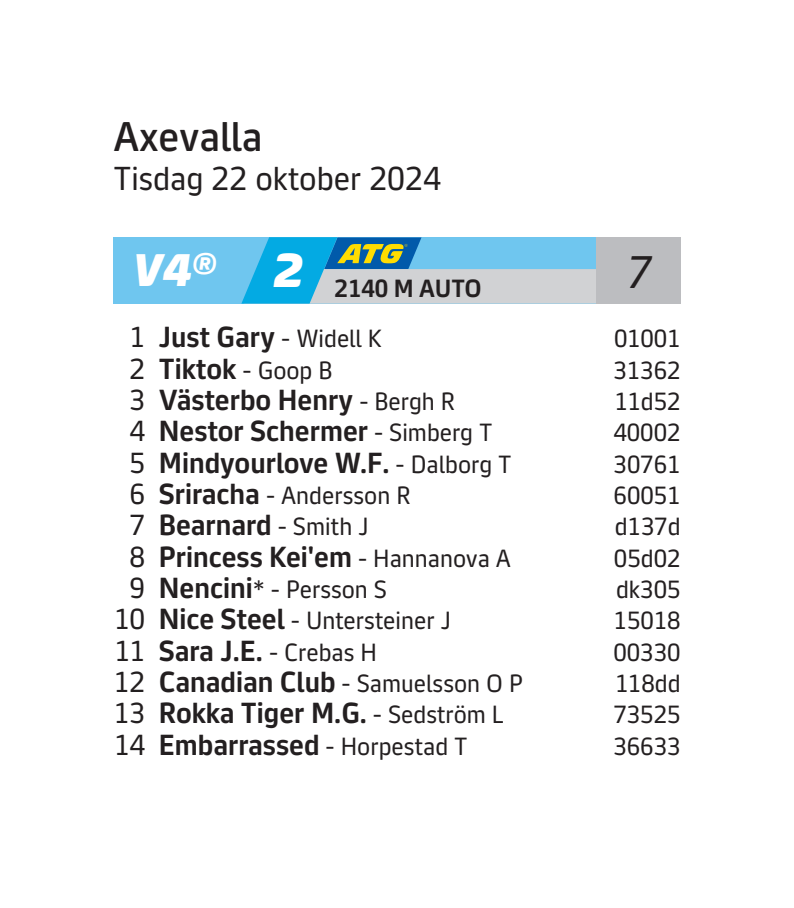
<style>
.page{position:relative;width:794px;height:908px;background:#fff}
.page>*{position:absolute;margin:0;border:0;box-sizing:border-box;transform-origin:0 0}
.t1{font:46px "ATG Rubrik";color:#fff}
.t2{font:44px "ATG Rubrik";color:#fff}
.t3{font:italic 44px "ATG Text";color:#231f20}
.t4{font:500 40px "ATG Text";color:#231f20}
.t5{font:32px "ATG Text";color:#231f20}
.HorseAndRider{font:700 28px "ATG Text";color:#231f20}
.S_REKORD{font:28px "ATG Text";letter-spacing:-.01em;color:#231f20}
.HorseAndRider-2{font:24px "ATG Text";color:#231f20}
.S_REKORD-2{font:24px "ATG Text";color:#231f20}
.t6{font:700 24px "ATG Text";color:#231f20}
.s1{font-weight:400;font-size:24px}
.s2{font-weight:700;font-size:28px}
</style>
<div class="page">
<div style="left:595px;top:237px;width:85px;height:66px;background:#bcbdc0"></div>
<svg style="left:113px;top:237px;width:483px;height:66px;background:#79bfdb"></svg>
<p class="t4" style="left:113px;top:113px;width:151px">Axevalla</p>
<p class="t5" style="left:113px;top:159px;width:329px">Tisdag 22 oktober 2024</p>
<p class="t2" style="left:134px;top:244px;width:83px">V4®</p>
<p class="t1" style="left:274px;top:243px;width:30px">2</p>
<p class="t6" style="left:334px;top:274px;width:149px">2140 M AUTO</p>
<p class="t3" style="left:626px;top:246px;width:26px">7</p>
<p class="S_REKORD" style="left:129px;top:320px;width:17px">1</p>
<p class="HorseAndRider" style="left:159px;top:320px;width:225px">Just Gary <span class="s1">- Widell K</span></p>
<p class="S_REKORD-2" style="left:614px;top:324px;width:68px">01001</p>
<p class="S_REKORD" style="left:129px;top:352px;width:17px">2</p>
<p class="HorseAndRider" style="left:159px;top:351px;width:175px">Tiktok <span class="s1">- Goop B</span></p>
<p class="S_REKORD-2" style="left:613px;top:356px;width:68px">31362</p>
<p class="S_REKORD" style="left:129px;top:383px;width:17px">3</p>
<p class="HorseAndRider" style="left:159px;top:383px;width:298px">Västerbo Henry <span class="s1">- Bergh R</span></p>
<p class="S_REKORD-2" style="left:614px;top:387px;width:67px">11d52</p>
<p class="S_REKORD" style="left:129px;top:414px;width:17px">4</p>
<p class="HorseAndRider" style="left:159px;top:414px;width:335px">Nestor Schermer <span class="s1">- Simberg T</span></p>
<p class="S_REKORD-2" style="left:613px;top:418px;width:69px">40002</p>
<p class="S_REKORD" style="left:129px;top:446px;width:17px">5</p>
<p class="HorseAndRider" style="left:159px;top:445px;width:354px">Mindyourlove W.F. <span class="s1">- Dalborg T</span></p>
<p class="S_REKORD-2" style="left:613px;top:449px;width:68px">30761</p>
<p class="S_REKORD" style="left:129px;top:477px;width:17px">6</p>
<p class="HorseAndRider-2" style="left:159px;top:481px;width:253px"><span class="s2">Sriracha</span> - Andersson R</p>
<p class="S_REKORD-2" style="left:613px;top:481px;width:68px">60051</p>
<p class="S_REKORD" style="left:129px;top:508px;width:17px">7</p>
<p class="HorseAndRider" style="left:159px;top:508px;width:211px">Bearnard <span class="s1">- Smith J</span></p>
<p class="S_REKORD-2" style="left:615px;top:512px;width:67px">d137d</p>
<p class="S_REKORD" style="left:129px;top:540px;width:17px">8</p>
<p class="HorseAndRider" style="left:159px;top:539px;width:354px">Princess Kei'em <span class="s1">- Hannanova A</span></p>
<p class="S_REKORD-2" style="left:614px;top:543px;width:68px">05d02</p>
<p class="S_REKORD" style="left:129px;top:571px;width:17px">9</p>
<p class="HorseAndRider-2" style="left:159px;top:575px;width:230px"><span class="s2">Nencini</span>* - Persson S</p>
<p class="S_REKORD-2" style="left:616px;top:575px;width:66px">dk305</p>
<p class="S_REKORD" style="left:114px;top:602px;width:33px">10</p>
<p class="HorseAndRider-2" style="left:159px;top:606px;width:294px"><span class="s2">Nice Steel</span> - Untersteiner J</p>
<p class="S_REKORD-2" style="left:613px;top:606px;width:68px">15018</p>
<p class="S_REKORD" style="left:114px;top:633px;width:32px">11</p>
<p class="HorseAndRider" style="left:159px;top:633px;width:220px">Sara J.E. <span class="s1">- Crebas H</span></p>
<p class="S_REKORD-2" style="left:613px;top:637px;width:69px">00330</p>
<p class="S_REKORD" style="left:114px;top:665px;width:33px">12</p>
<p class="HorseAndRider-2" style="left:159px;top:669px;width:366px"><span class="s2">Canadian Club</span> - Samuelsson O P</p>
<p class="S_REKORD-2" style="left:615px;top:669px;width:67px">118dd</p>
<p class="S_REKORD" style="left:114px;top:696px;width:33px">13</p>
<p class="HorseAndRider" style="left:159px;top:696px;width:346px">Rokka Tiger M.G. <span class="s1">- Sedström L</span></p>
<p class="S_REKORD-2" style="left:613px;top:700px;width:69px">73525</p>
<p class="S_REKORD" style="left:114px;top:727px;width:33px">14</p>
<p class="HorseAndRider" style="left:159px;top:727px;width:310px">Embarrassed <span class="s1">- Horpestad T</span></p>
<p class="S_REKORD-2" style="left:613px;top:731px;width:69px">36633</p>
</div>
